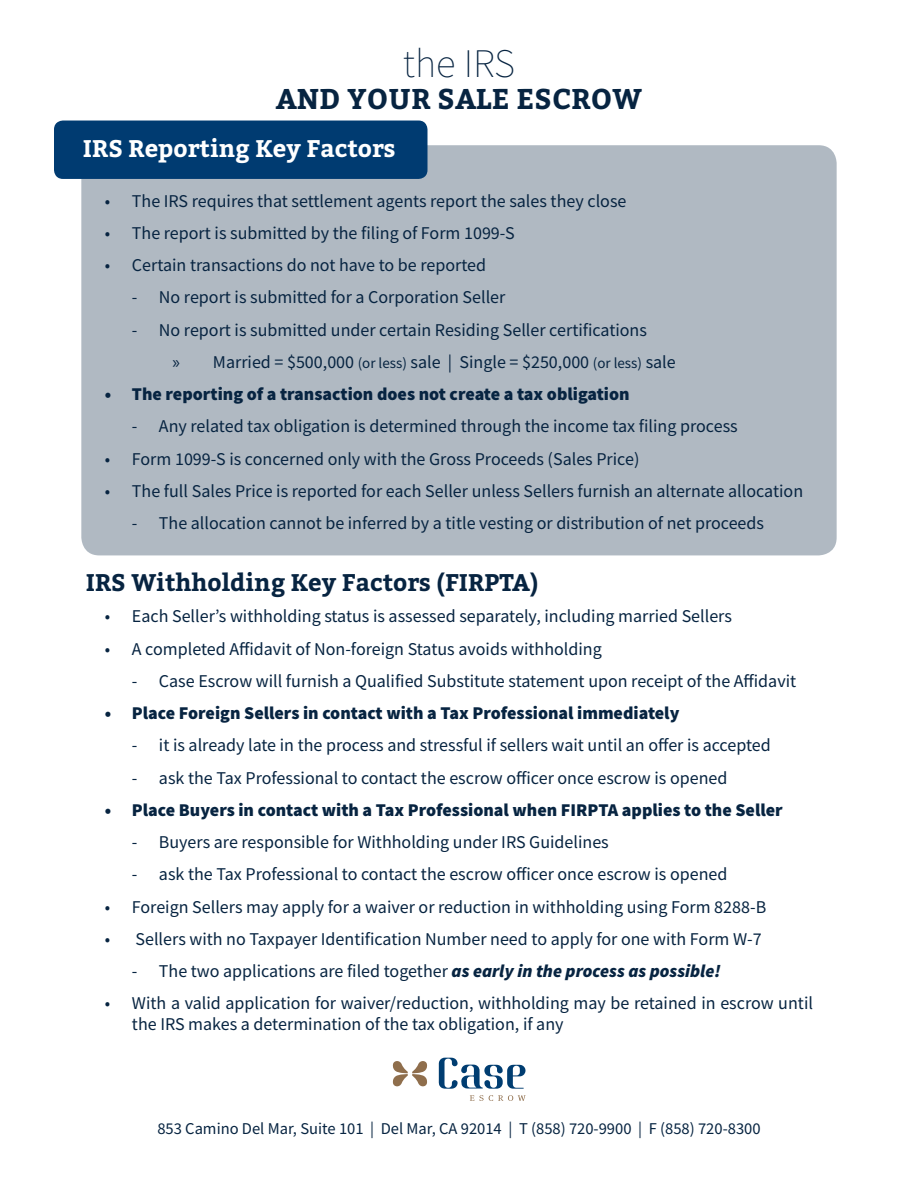
<style>
.page{position:relative;width:918px;height:1188px;background:#fff}
.page>*{position:absolute;margin:0;border:0;box-sizing:border-box;transform-origin:0 0}
.t1{font:200 40.5px "Source Sans Pro";color:#072441}
.t2{font:700 28.5px "Bitter";letter-spacing:.01em;color:#072441}
.t3{font:700 24px "Bitter";color:#072441}
.t4{font:700 24px "Bitter";color:#fff}
.t5{font:18px/20.2px "Source Sans Pro";color:#072441}
.t6{font:900 18px "Source Sans Pro";color:#072441}
.t7{font:16.5px "Source Sans Pro";color:#072441}
.s1{font-family:"Myriad Pro"}
.s2{font-size:15px}
.s3{font-weight:900;font-style:italic}
</style>
<div class="page">
<div style="left:81px;top:145px;width:756px;height:410px;background:#b0b9c2;border-radius:18px"></div>
<div style="left:54px;top:121px;width:374px;height:58px;background:#003b71;border-radius:9px"></div>
<svg style="left:439px;top:1058px;width:87px;height:31px"></svg>
<svg style="left:470px;top:1095px;width:56px;height:6px"></svg>
<svg style="left:392px;top:1061px;width:36px;height:26px"></svg>
<p class="t1" style="left:403px;top:39px;width:114px">the IRS</p>
<p class="t2" style="left:276px;top:77px;width:368px">AND YOUR SALE ESCROW</p>
<p class="t4" style="left:83px;top:130px;width:314px">IRS Reporting Key Factors</p>
<p class="t5" style="left:105px;top:190px;width:523px">• The IRS requires that settlement agents report the sales they close</p>
<p class="t5" style="left:105px;top:223px;width:411px">• The report is submitted by the filing of Form 1099-S</p>
<p class="t5" style="left:105px;top:255px;width:383px">• Certain transactions do not have to be reported</p>
<p class="t5" style="left:132px;top:287px;width:375px">- No report is submitted for a Corporation Seller</p>
<p class="t5" style="left:132px;top:319px;width:517px">- No report is submitted under certain Residing Seller certifications</p>
<p class="t5" style="left:172px;top:352px;width:505px"><span class="s1">»</span> Married = $500,000 <span class="s2">(or less)</span> sale | Single = $250,000 <span class="s2">(or less)</span> sale</p>
<p class="t6" style="left:105px;top:382px;width:526px">• The reporting of a transaction does not create a tax obligation</p>
<p class="t5" style="left:132px;top:416px;width:607px">- Any related tax obligation is determined through the income tax filing process</p>
<p class="t5" style="left:105px;top:448px;width:536px">• Form 1099-S is concerned only with the Gross Proceeds (Sales Price)</p>
<p class="t5" style="left:105px;top:481px;width:700px">• The full Sales Price is reported for each Seller unless Sellers furnish an alternate allocation</p>
<p class="t5" style="left:132px;top:513px;width:634px">- The allocation cannot be inferred by a title vesting or distribution of net proceeds</p>
<p class="t3" style="left:86px;top:564px;width:454px">IRS Withholding Key Factors (FIRPTA)</p>
<p class="t5" style="left:105px;top:606px;width:629px">• Each Seller’s withholding status is assessed separately, including married Sellers</p>
<p class="t5" style="left:105px;top:638px;width:498px">• A completed Affidavit of Non-foreign Status avoids withholding</p>
<p class="t5" style="left:132px;top:671px;width:666px">- Case Escrow will furnish a Qualified Substitute statement upon receipt of the Affidavit</p>
<p class="t6" style="left:105px;top:701px;width:576px">• Place Foreign Sellers in contact with a Tax Professional immediately</p>
<p class="t5" style="left:132px;top:735px;width:640px">- it is already late in the process and stressful if sellers wait until an offer is accepted</p>
<p class="t5" style="left:132px;top:767px;width:597px">- ask the Tax Professional to contact the escrow officer once escrow is opened</p>
<p class="t6" style="left:105px;top:797px;width:679px">• Place Buyers in contact with a Tax Professional when FIRPTA applies to the Seller</p>
<p class="t5" style="left:132px;top:832px;width:478px">- Buyers are responsible for Withholding under IRS Guidelines</p>
<p class="t5" style="left:132px;top:864px;width:597px">- ask the Tax Professional to contact the escrow officer once escrow is opened</p>
<p class="t5" style="left:105px;top:896px;width:663px">• Foreign Sellers may apply for a waiver or reduction in withholding using Form 8288-B</p>
<p class="t5" style="left:105px;top:929px;width:658px">• Sellers with no Taxpayer Identification Number need to apply for one with Form W-7</p>
<p class="t5" style="left:132px;top:961px;width:590px">- The two applications are filed together <span class="s3">as early in the process as possible!</span></p>
<p class="t5" style="left:132px;top:993px;width:683px;text-indent:-27px">• With a valid application for waiver/reduction, withholding may be retained in escrow until the IRS makes a determination of the tax obligation, if any</p>
<p class="t7" style="left:157px;top:1118px;width:605px">853 Camino Del Mar, Suite 101 | Del Mar, CA 92014 | T (858) 720-9900 | F (858) 720-8300</p>
</div>
